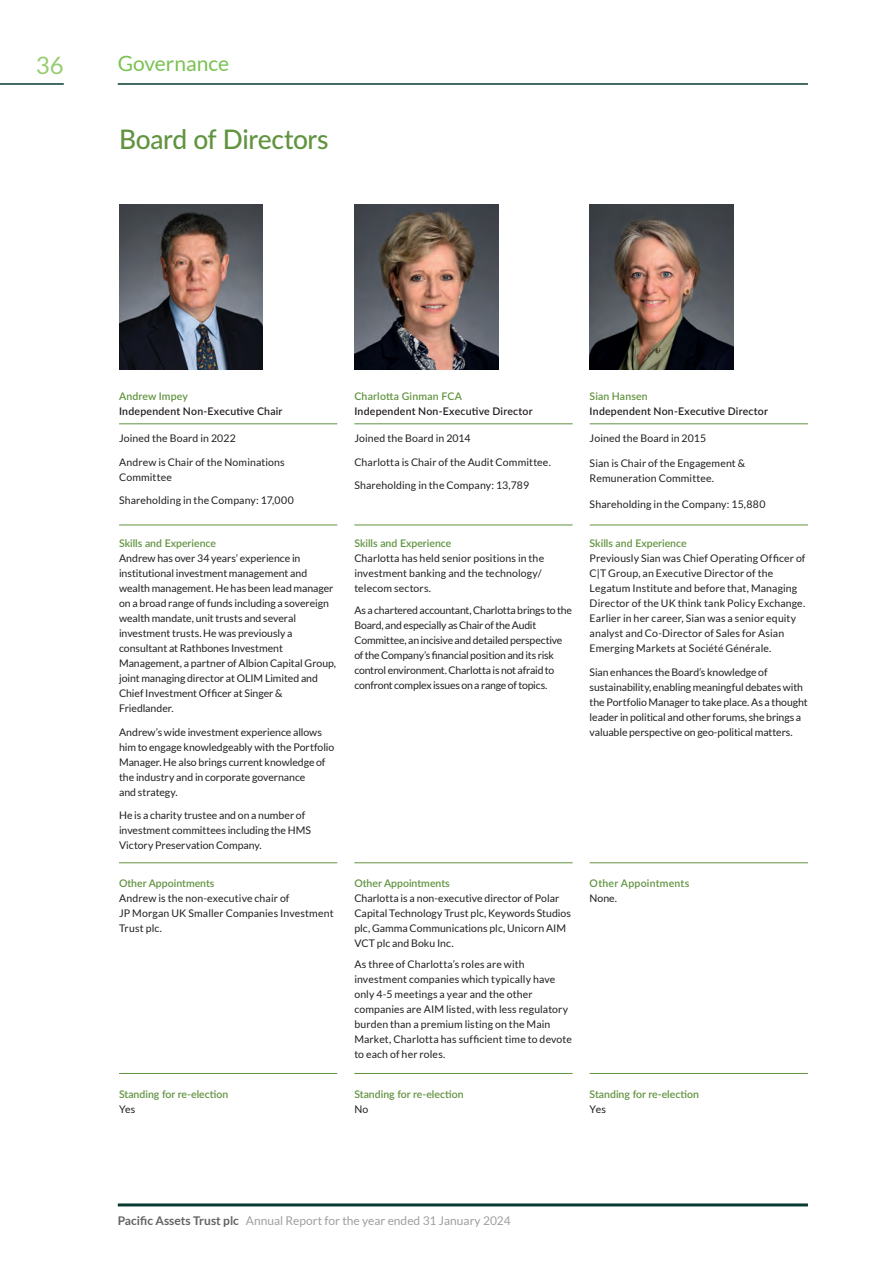
<style>
.page{position:relative;width:893px;height:1263px;background:#fff}
.page>*{position:absolute;margin:0;border:0;box-sizing:border-box;transform-origin:0 0}
.t1{font:500 27px "Lato";letter-spacing:-.015em;color:#619340}
.t2{font:24px "Lato";color:#97cd70}
.t3{font:21px "Lato";color:#79c252}
.t4{font:12px "Lato";color:#9d9fa2}
.t5{font:10.5px/15px "Lato";color:#231f20}
.t6{font:10.5px/15px "Lato";letter-spacing:-.02em;color:#231f20}
.t7{font:600 10.5px "Lato";color:#619340}
.t8{font:600 10.5px "Lato";letter-spacing:.02em;color:#231f20}
.t9{font:600 10.5px "Lato";letter-spacing:.02em;color:#619340}
.s1{font-weight:700;color:#636366}
</style>
<div class="page">
<hr style="left:118px;top:1203px;width:690px;height:3px;background:#093b32">
<hr style="left:118px;top:83px;width:690px;height:2px;background:#093b32">
<hr style="left:0;top:83px;width:64px;height:2px;background:#093b32">
<img style="left:354px;top:204px;width:144px;height:165px">
<img style="left:590px;top:204px;width:143px;height:165px">
<hr style="left:119px;top:525px;width:218px;height:1px;background:#619340">
<hr style="left:354px;top:525px;width:219px;height:1px;background:#619340">
<hr style="left:590px;top:525px;width:218px;height:1px;background:#619340">
<hr style="left:119px;top:862px;width:218px;height:1px;background:#619340">
<hr style="left:354px;top:862px;width:219px;height:1px;background:#619340">
<hr style="left:590px;top:862px;width:218px;height:1px;background:#619340">
<hr style="left:119px;top:1073px;width:218px;height:1px;background:#619340">
<hr style="left:354px;top:1073px;width:219px;height:1px;background:#619340">
<hr style="left:590px;top:1073px;width:218px;height:1px;background:#619340">
<hr style="left:119px;top:423px;width:218px;height:1px;background:#619340">
<hr style="left:354px;top:423px;width:219px;height:1px;background:#619340">
<hr style="left:590px;top:423px;width:218px;height:1px;background:#619340">
<img style="left:119px;top:205px;width:144px;height:165px">
<h2 class="t2" style="left:36px;top:52px;width:29px">36</h2>
<h3 class="t3" style="left:118px;top:51px;width:113px">Governance</h3>
<h1 class="t1" style="left:119px;top:120px;width:211px">Board of Directors</h1>
<p class="t7" style="left:119px;top:388px;width:70px">Andrew Impey</p>
<p class="t8" style="left:119px;top:403px;width:165px">Independent Non-Executive Chair</p>
<p class="t5" style="left:119px;top:431px;width:118px">Joined the Board in 2022</p>
<p class="t5" style="left:119px;top:454px;width:167px">Andrew is Chair of the Nominations<br>Committee</p>
<p class="t5" style="left:119px;top:493px;width:176px">Shareholding in the Company: 17,000</p>
<p class="t7" style="left:119px;top:536px;width:99px">Skills and Experience</p>
<p class="t5" style="left:119px;top:551px;width:219px">Andrew has over 34 years’ experience in institutional investment management and wealth management. He has been lead manager on a broad range of funds including a sovereign wealth mandate, unit trusts and several investment trusts. He was previously a consultant at Rathbones Investment Management, a partner of Albion Capital Group, joint managing director at OLIM Limited and Chief Investment Officer at Singer &amp; Friedlander.</p>
<p class="t5" style="left:119px;top:724px;width:217px">Andrew’s wide investment experience allows him to engage knowledgeably with the Portfolio Manager. He also brings current knowledge of the industry and in corporate governance<br>and strategy.</p>
<p class="t5" style="left:119px;top:808px;width:193px">He is a charity trustee and on a number of investment committees including the HMS<br>Victory Preservation Company.</p>
<p class="t7" style="left:119px;top:875px;width:97px">Other Appointments</p>
<p class="t5" style="left:119px;top:890px;width:216px">Andrew is the non-executive chair of<br>JP Morgan UK Smaller Companies Investment<br>Trust plc.</p>
<p class="t7" style="left:119px;top:1086px;width:111px">Standing for re-election</p>
<p class="t5" style="left:119px;top:1101px;width:18px">Yes</p>
<p class="t9" style="left:354px;top:388px;width:109px">Charlotta Ginman FCA</p>
<p class="t8" style="left:354px;top:403px;width:180px">Independent Non-Executive Director</p>
<p class="t5" style="left:354px;top:431px;width:118px">Joined the Board in 2014</p>
<p class="t5" style="left:354px;top:454px;width:198px">Charlotta is Chair of the Audit Committee.</p>
<p class="t5" style="left:354px;top:478px;width:176px">Shareholding in the Company: 13,789</p>
<p class="t7" style="left:354px;top:536px;width:99px">Skills and Experience</p>
<p class="t5" style="left:354px;top:551px;width:191px">Charlotta has held senior positions in the investment banking and the technology/ telecom sectors.</p>
<p class="t6" style="left:354px;top:602px;width:219px">As a chartered accountant, Charlotta brings to the Board, and especially as Chair of the Audit Committee, an incisive and detailed perspective of the Company’s financial position and its risk control environment. Charlotta is not afraid to confront complex issues on a range of topics.</p>
<p class="t7" style="left:590px;top:388px;width:59px">Sian Hansen</p>
<p class="t8" style="left:590px;top:403px;width:180px">Independent Non-Executive Director</p>
<p class="t5" style="left:590px;top:431px;width:118px">Joined the Board in 2015</p>
<p class="t5" style="left:590px;top:456px;width:157px">Sian is Chair of the Engagement &amp;<br>Remuneration Committee.</p>
<p class="t5" style="left:590px;top:497px;width:177px">Shareholding in the Company: 15,880</p>
<p class="t7" style="left:590px;top:536px;width:99px">Skills and Experience</p>
<p class="t5" style="left:590px;top:551px;width:217px">Previously Sian was Chief Operating Officer of C|T Group, an Executive Director of the Legatum Institute and before that, Managing Director of the UK think tank Policy Exchange.<br>Earlier in her career, Sian was a senior equity analyst and Co-Director of Sales for Asian Emerging Markets at Société Générale.</p>
<p class="t5" style="left:590px;top:664px;width:220px">Sian enhances the Board’s knowledge of sustainability, enabling meaningful debates with the Portfolio Manager to take place. As a thought leader in political and other forums, she brings a valuable perspective on geo-political matters.</p>
<p class="t7" style="left:354px;top:875px;width:97px">Other Appointments</p>
<p class="t5" style="left:354px;top:890px;width:218px">Charlotta is a non-executive director of Polar Capital Technology Trust plc, Keywords Studios plc, Gamma Communications plc, Unicorn AIM VCT plc and Boku Inc.</p>
<p class="t5" style="left:354px;top:957px;width:219px">As three of Charlotta’s roles are with investment companies which typically have only 4-5 meetings a year and the other companies are AIM listed, with less regulatory burden than a premium listing on the Main Market, Charlotta has sufficient time to devote to each of her roles.</p>
<p class="t7" style="left:354px;top:1086px;width:111px">Standing for re-election</p>
<p class="t5" style="left:354px;top:1101px;width:16px">No</p>
<p class="t9" style="left:590px;top:875px;width:101px">Other Appointments</p>
<p class="t5" style="left:590px;top:890px;width:29px">None.</p>
<p class="t7" style="left:590px;top:1086px;width:111px">Standing for re-election</p>
<p class="t5" style="left:590px;top:1101px;width:18px">Yes</p>
<p class="t4" style="left:118px;top:1213px;width:395px"><span class="s1">Pacific Assets Trust plc</span> Annual Report for the year ended 31 January 2024</p>
</div>
